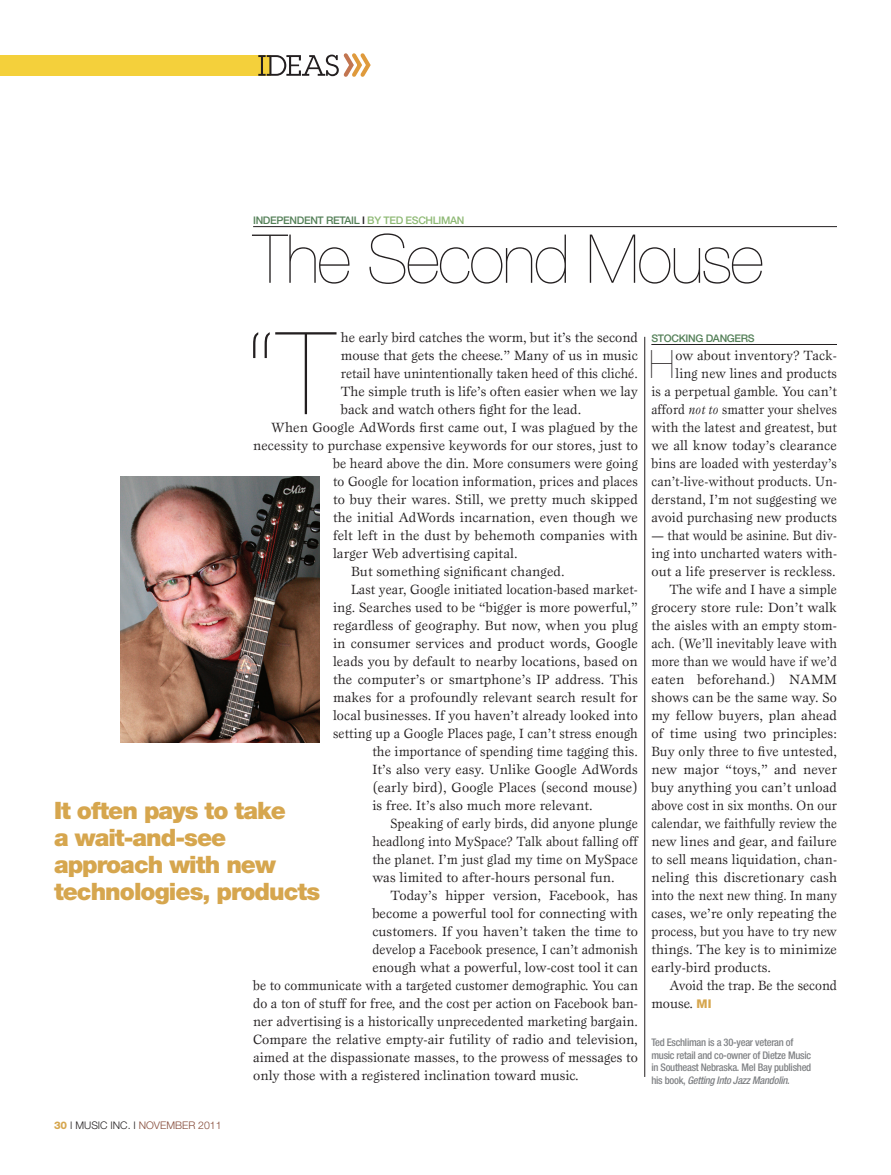
<style>
.page{position:relative;width:891px;height:1175px;background:#fff}
.page>*{position:absolute;margin:0;border:0;box-sizing:border-box;transform-origin:0 0}
.t1{font:200 114.75px "Helvetica Neue";color:#231f20}
.t2{font:200 67.5px "Helvetica Neue";letter-spacing:-.03em;color:#231f20}
.t3{font:200 39.15px "Helvetica Neue";color:#231f20}
.t4{font:900 24px/27px "Helvetica Neue";letter-spacing:-.04em;color:#d6a64e}
.t5{font:13.8px/18px "Esprit";letter-spacing:.01em;color:#231f20;text-align:right}
.t6{font:13.8px "Esprit";letter-spacing:.01em;color:#231f20;scale:.95 1}
.t7{font:13.8px "Esprit";letter-spacing:.01em;color:#231f20;scale:.96 1}
.t8{font:13.8px "Esprit";letter-spacing:.01em;color:#231f20;scale:.91 1}
.t9{font:13.8px "Esprit";letter-spacing:.01em;color:#231f20;scale:.94 1}
.t10{font:13.8px "Esprit";letter-spacing:.01em;color:#231f20;scale:.92 1}
.t11{font:500 condensed 10.5px/12.6px "Helvetica Neue";letter-spacing:-.025em;color:#808285}
.t12{font:500 10.5px "Helvetica Neue";letter-spacing:-.03em;color:#548058}
.t13{font:300 10.5px "Helvetica Neue";color:#844937}
.s1{color:#231f20}
.s2{color:#8eb974}
.s3{font-style:italic}
.s4{font-family:"Helvetica Neue";font-weight:800;font-size:12px;color:#d6a64e}
.s5{font-weight:800;color:#d6a64e}
</style>
<div class="page">
<div style="left:0;top:55px;width:270px;height:21px;background:#f4d03b"></div>
<svg style="left:258px;top:53px;width:113px;height:24px"></svg>
<hr style="left:651px;top:344px;width:186px;height:1px;background:#231f20">
<hr style="left:253px;top:226px;width:584px;height:1px;background:#231f20">
<hr style="left:645px;top:337px;width:1px;height:739px;background:#231f20">
<img style="left:120px;top:476px;width:200px;height:266px">
<p class="t12" style="left:253px;top:214px;width:213px">INDEPENDENT RETAIL <span class="s1">I</span> <span class="s2">BY TED ESCHLIMAN</span></p>
<h2 class="t2" style="left:253px;top:220px;width:512px">The Second Mouse</h2>
<h1 class="t1" style="left:244px;top:307px;width:92px">“T</h1>
<p class="t5" style="left:341px;top:328px;width:299px">he early bird catches the worm, but it’s the second</p>
<p class="t5" style="left:341px;top:346px;width:298px">mouse that gets the cheese.” Many of us in music</p>
<p class="t6" style="left:341px;top:365px;width:314px">retail have unintentionally taken heed of this cliché.</p>
<p class="t5" style="left:341px;top:382px;width:299px">The simple truth is life’s often easier when we lay</p>
<p class="t5" style="left:341px;top:400px;width:242px">back and watch others fight for the lead.</p>
<p class="t5" style="left:271px;top:418px;width:368px">When Google AdWords first came out, I was plagued by the</p>
<p class="t5" style="left:253px;top:436px;width:386px">necessity to purchase expensive keywords for our stores, just to</p>
<p class="t7" style="left:333px;top:455px;width:319px">be heard above the din. More consumers were going</p>
<p class="t6" style="left:333px;top:473px;width:322px">to Google for location information, prices and places</p>
<p class="t5" style="left:333px;top:490px;width:306px">to buy their wares. Still, we pretty much skipped</p>
<p class="t5" style="left:333px;top:508px;width:306px">the initial AdWords incarnation, even though we</p>
<p class="t5" style="left:333px;top:526px;width:306px">felt left in the dust by behemoth companies with</p>
<p class="t5" style="left:333px;top:544px;width:186px">larger Web advertising capital.</p>
<p class="t5" style="left:351px;top:562px;width:215px">But something significant changed.</p>
<p class="t6" style="left:351px;top:581px;width:303px">Last year, Google initiated location-based market-</p>
<p class="t5" style="left:333px;top:598px;width:306px">ing. Searches used to be “bigger is more powerful,”</p>
<p class="t5" style="left:333px;top:616px;width:306px">regardless of geography. But now, when you plug</p>
<p class="t5" style="left:333px;top:634px;width:306px">in consumer services and product words, Google</p>
<p class="t5" style="left:333px;top:652px;width:306px">leads you by default to nearby locations, based on</p>
<p class="t5" style="left:333px;top:670px;width:306px">the computer’s or smartphone’s IP address. This</p>
<p class="t5" style="left:333px;top:688px;width:306px">makes for a profoundly relevant search result for</p>
<p class="t5" style="left:333px;top:706px;width:306px">local businesses. If you haven’t already looked into</p>
<p class="t6" style="left:333px;top:725px;width:322px">setting up a Google Places page, I can’t stress enough</p>
<p class="t7" style="left:372px;top:743px;width:278px">the importance of spending time tagging this.</p>
<p class="t5" style="left:372px;top:760px;width:267px">It’s also very easy. Unlike Google AdWords</p>
<p class="t5" style="left:372px;top:778px;width:267px">(early bird), Google Places (second mouse)</p>
<p class="t5" style="left:372px;top:796px;width:222px">is free. It’s also much more relevant.</p>
<p class="t6" style="left:390px;top:815px;width:262px">Speaking of early birds, did anyone plunge</p>
<p class="t9" style="left:372px;top:833px;width:284px">headlong into MySpace? Talk about falling off</p>
<p class="t7" style="left:372px;top:851px;width:278px">the planet. I’m just glad my time on MySpace</p>
<p class="t5" style="left:372px;top:868px;width:244px">was limited to after-hours personal fun.</p>
<p class="t5" style="left:390px;top:886px;width:249px">Today’s hipper version, Facebook, has</p>
<p class="t5" style="left:372px;top:904px;width:267px">become a powerful tool for connecting with</p>
<p class="t5" style="left:372px;top:922px;width:267px">customers. If you haven’t taken the time to</p>
<p class="t6" style="left:372px;top:941px;width:281px">develop a Facebook presence, I can’t admonish</p>
<p class="t5" style="left:372px;top:958px;width:267px">enough what a powerful, low-cost tool it can</p>
<p class="t6" style="left:253px;top:977px;width:407px">be to communicate with a targeted customer demographic. You can</p>
<p class="t5" style="left:253px;top:994px;width:386px">do a ton of stuff for free, and the cost per action on Facebook ban-</p>
<p class="t5" style="left:253px;top:1012px;width:386px">ner advertising is a historically unprecedented marketing bargain.</p>
<p class="t5" style="left:253px;top:1030px;width:386px">Compare the relative empty-air futility of radio and television,</p>
<p class="t5" style="left:253px;top:1048px;width:386px">aimed at the dispassionate masses, to the prowess of messages to</p>
<p class="t5" style="left:253px;top:1066px;width:327px">only those with a registered inclination toward music.</p>
<h3 class="t4" style="left:54px;top:797px;width:268px">It often pays to take<br>a wait-and-see approach with new technologies, products</h3>
<p class="t12" style="left:651px;top:332px;width:104px">STOCKING DANGERS</p>
<h3 class="t3" style="left:649px;top:342px;width:27px">H</h3>
<p class="t5" style="left:651px;top:346px;width:187px">ow about inventory? Tack&shy;ling new lines and products<br>is a perpetual gamble. You can’t afford <span class="s3">not to</span> smatter your shelves with the latest and greatest, but we all know today’s clearance bins are loaded with yesterday’s can’t-live-without products. Un&shy;derstand, I’m not suggesting we avoid purchasing new products</p>
<p class="t8" style="left:651px;top:527px;width:205px">— that would be asinine. But div-</p>
<p class="t7" style="left:651px;top:545px;width:195px">ing into uncharted waters with-</p>
<p class="t5" style="left:651px;top:562px;width:186px">out a life preserver is reckless.</p>
<p class="t6" style="left:669px;top:581px;width:178px">The wife and I have a simple</p>
<p class="t5" style="left:651px;top:598px;width:187px">grocery store rule: Don’t walk</p>
<p class="t5" style="left:651px;top:616px;width:187px">the aisles with an empty stom-</p>
<p class="t6" style="left:651px;top:635px;width:197px">ach. (We’ll inevitably leave with</p>
<p class="t8" style="left:651px;top:653px;width:205px">more than we would have if we’d</p>
<p class="t5" style="left:651px;top:670px;width:187px">eaten beforehand.) NAMM</p>
<p class="t5" style="left:651px;top:688px;width:187px">shows can be the same way. So</p>
<p class="t5" style="left:651px;top:706px;width:187px">my fellow buyers, plan ahead</p>
<p class="t5" style="left:651px;top:724px;width:187px">of time using two principles:</p>
<p class="t5" style="left:651px;top:742px;width:187px">Buy only three to five untested,</p>
<p class="t5" style="left:651px;top:760px;width:187px">new major “toys,” and never</p>
<p class="t5" style="left:651px;top:778px;width:187px">buy anything you can’t unload</p>
<p class="t10" style="left:651px;top:797px;width:203px">above cost in six months. On our</p>
<p class="t8" style="left:651px;top:815px;width:205px">calendar, we faithfully review the</p>
<p class="t5" style="left:651px;top:832px;width:187px">new lines and gear, and failure</p>
<p class="t5" style="left:651px;top:850px;width:187px">to sell means liquidation, chan-</p>
<p class="t5" style="left:651px;top:868px;width:187px">neling this discretionary cash</p>
<p class="t10" style="left:651px;top:887px;width:203px">into the next new thing. In many</p>
<p class="t5" style="left:651px;top:904px;width:187px">cases, we’re only repeating the</p>
<p class="t9" style="left:651px;top:923px;width:199px">process, but you have to try new</p>
<p class="t5" style="left:651px;top:940px;width:187px">things. The key is to minimize</p>
<p class="t5" style="left:651px;top:958px;width:121px">early-bird products.</p>
<p class="t6" style="left:669px;top:977px;width:178px">Avoid the trap. Be the second</p>
<p class="t5" style="left:651px;top:994px;width:62px">mouse. <span class="s4">MI</span></p>
<p class="t11" style="left:651px;top:1036px;width:161px">Ted Eschliman is a 30-year veteran of music retail and co-owner of Dietze Music in Southeast Nebraska. Mel Bay published his book, <span class="s3">Getting Into Jazz Mandolin</span>.</p>
<p class="t13" style="left:54px;top:1119px;width:169px"><span class="s5">30</span> <span class="s1">I MUSIC INC. I</span> NOVEMBER 2011</p>
</div>
